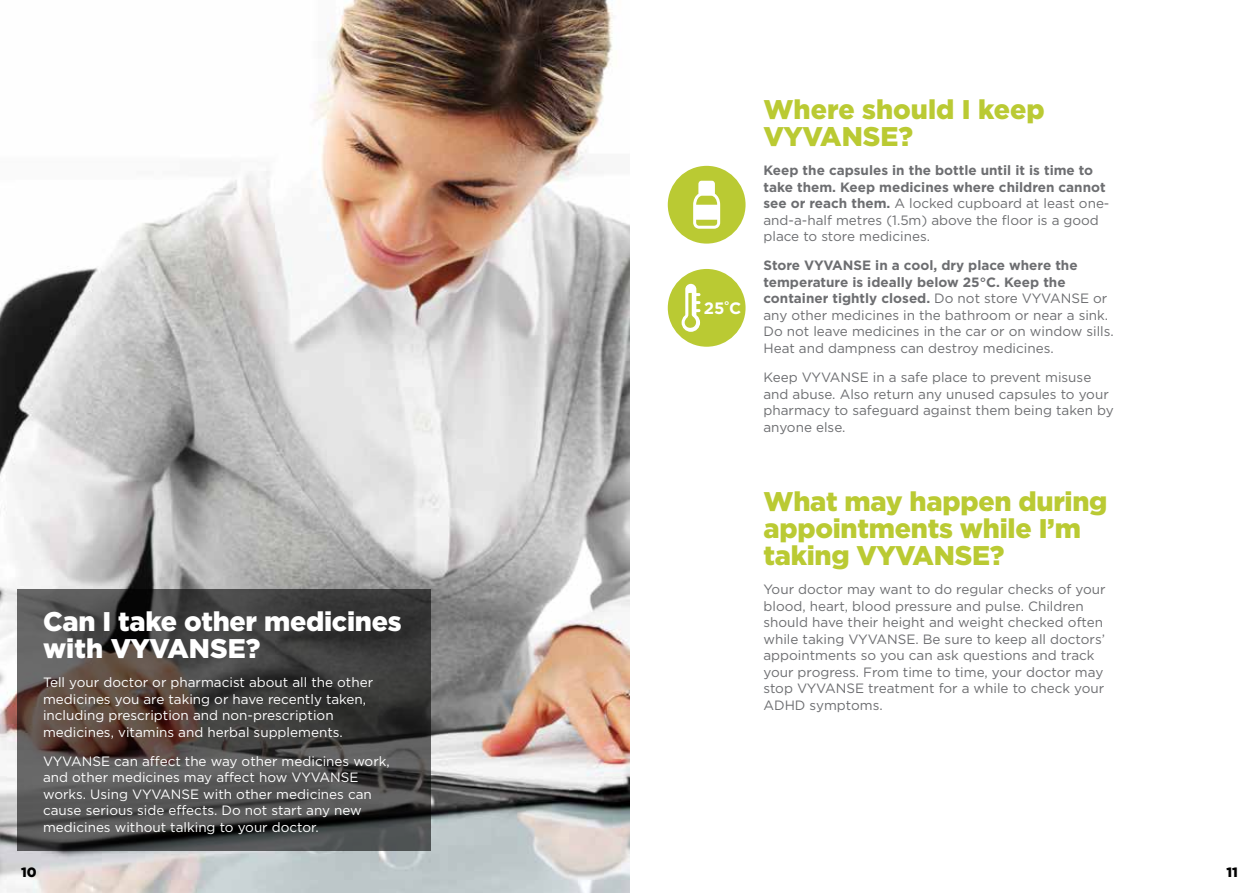
<style>
.page{position:relative;width:1259px;height:893px;background:#fff}
.page>*{position:absolute;margin:0;border:0;box-sizing:border-box;transform-origin:0 0}
.t1{font:900 27px/27px "Gotham";letter-spacing:-.01em;color:#baca33}
.t2{font:900 27px/27px "Gotham";letter-spacing:-.01em;color:#fff}
.t3{font:700 16.5px "Gotham";color:#fff}
.t4{font:13.5px/16.5px "Gotham";color:#6d6e71}
.t5{font:13.5px/16.5px "Gotham";color:#fff}
.t6{font:700 13.5px/16.5px "Gotham";color:#6d6e71}
.t7{font:900 13.5px "Gotham";color:#000}
.t8{font:700 7.05px "Gotham";color:#fff}
.s1{font-weight:400}
.s2{font-weight:700}
</style>
<div class="page">
<img style="left:0;top:0;width:629px;height:893px">
<div style="left:668px;top:166px;width:77px;height:78px;background:#baca33;border-radius:50%"></div>
<svg style="left:693px;top:181px;width:27px;height:48px"></svg>
<div style="left:668px;top:269px;width:77px;height:78px;background:#baca33;border-radius:50%"></div>
<svg style="left:681px;top:284px;width:19px;height:48px"></svg>
<svg style="left:17px;top:590px;width:414px;height:261px;background:#484543"></svg>
<h1 class="t2" style="left:43px;top:607px;width:360px">Can I take other medicines with VYVANSE?</h1>
<p class="t5" style="left:43px;top:674px;width:332px">Tell your doctor or pharmacist about all the other medicines you are taking or have recently taken, including prescription and non-prescription medicines, vitamins and herbal supplements.</p>
<p class="t5" style="left:43px;top:752px;width:348px">VYVANSE can affect the way other medicines work, and other medicines may affect how VYVANSE works. Using VYVANSE with other medicines can cause serious side effects. Do not start any new medicines without talking to your doctor.</p>
<p class="t8" style="left:724px;top:299px;width:6px">o</p>
<p class="t3" style="left:703px;top:298px;width:39px">25C</p>
<h1 class="t1" style="left:763px;top:95px;width:283px">Where should I keep<br>VYVANSE?</h1>
<p class="t6" style="left:763px;top:162px;width:347px">Keep the capsules in the bottle until it is time to take them. Keep medicines where children cannot see or reach them. <span class="s1">A locked cupboard at least one&shy;and-a-half metres (1.5m) above the floor is a good place to store medicines.</span></p>
<p class="t4" style="left:763px;top:257px;width:352px"><span class="s2">Store VYVANSE in a cool, dry place where the temperature is ideally below 25°C. Keep the container tightly closed.</span> Do not store VYVANSE or any other medicines in the bathroom or near a sink.<br>Do not leave medicines in the car or on window sills.<br>Heat and dampness can destroy medicines.</p>
<p class="t4" style="left:763px;top:369px;width:352px">Keep VYVANSE in a safe place to prevent misuse and abuse. Also return any unused capsules to your pharmacy to safeguard against them being taken by anyone else.</p>
<h1 class="t1" style="left:763px;top:487px;width:345px">What may happen during appointments while I’m taking VYVANSE?</h1>
<p class="t4" style="left:763px;top:581px;width:344px">Your doctor may want to do regular checks of your blood, heart, blood pressure and pulse. Children should have their height and weight checked often while taking VYVANSE. Be sure to keep all doctors’ appointments so you can ask questions and track your progress. From time to time, your doctor may stop VYVANSE treatment for a while to check your ADHD symptoms.</p>
<p class="t7" style="left:21px;top:864px;width:17px">10</p>
<p class="t7" style="left:1226px;top:864px;width:13px">11</p>
</div>
